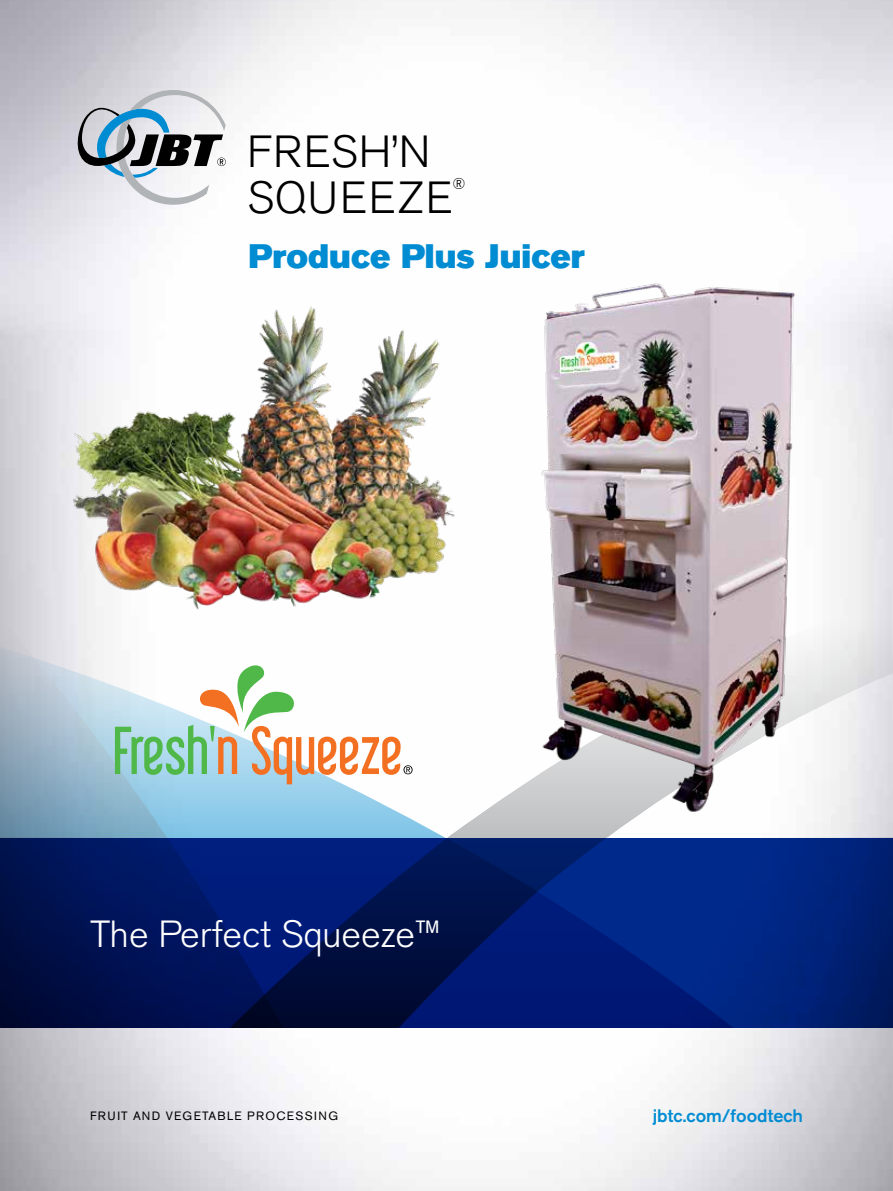
<style>
.page{position:relative;width:893px;height:1191px;background:#fff}
.page>*{position:absolute;margin:0;border:0;box-sizing:border-box;transform-origin:0 0}
.t1{font:300 44.7px/46px "Akzidenz Grotesk Pro";letter-spacing:.03em;color:#000}
.t2{font:300 37.5px "Akzidenz Grotesk Pro";color:#fff}
.t3{font:33.6px "Akzidenz Grotesk Pro Super";color:#008cd2}
.t4{font:500 18px "Akzidenz Grotesk Pro";color:#008cd2}
.t5{font:300 15.6px "Akzidenz Grotesk Pro";color:#000}
.t6{font:12px "Akzidenz Grotesk Pro";letter-spacing:.11em;color:#000}
</style>
<div class="page">
<img style="left:0;top:0;width:893px;height:1191px">
<svg style="left:0;top:562px;width:893px;height:276px"></svg>
<svg style="left:78px;top:90px;width:148px;height:115px"></svg>
<svg style="left:0;top:838px;width:893px;height:189px;background:#001968"></svg>
<img style="left:520px;top:264px;width:283px;height:551px">
<img style="left:56px;top:294px;width:406px;height:325px">
<svg style="left:115px;top:665px;width:298px;height:119px"></svg>
<h1 class="t1" style="left:247px;top:128px;width:207px">FRESH’N<br>SQUEEZE</h1>
<h3 class="t5" style="left:453px;top:173px;width:15px">®</h3>
<h3 class="t3" style="left:248px;top:235px;width:338px">Produce Plus Juicer</h3>
<h2 class="t2" style="left:90px;top:909px;width:352px">The Perfect Squeeze™</h2>
<p class="t6" style="left:90px;top:1107px;width:249px">FRUIT AND VEGETABLE PROCESSING</p>
<h3 class="t4" style="left:653px;top:1104px;width:152px">jbtc.com/foodtech</h3>
</div>
